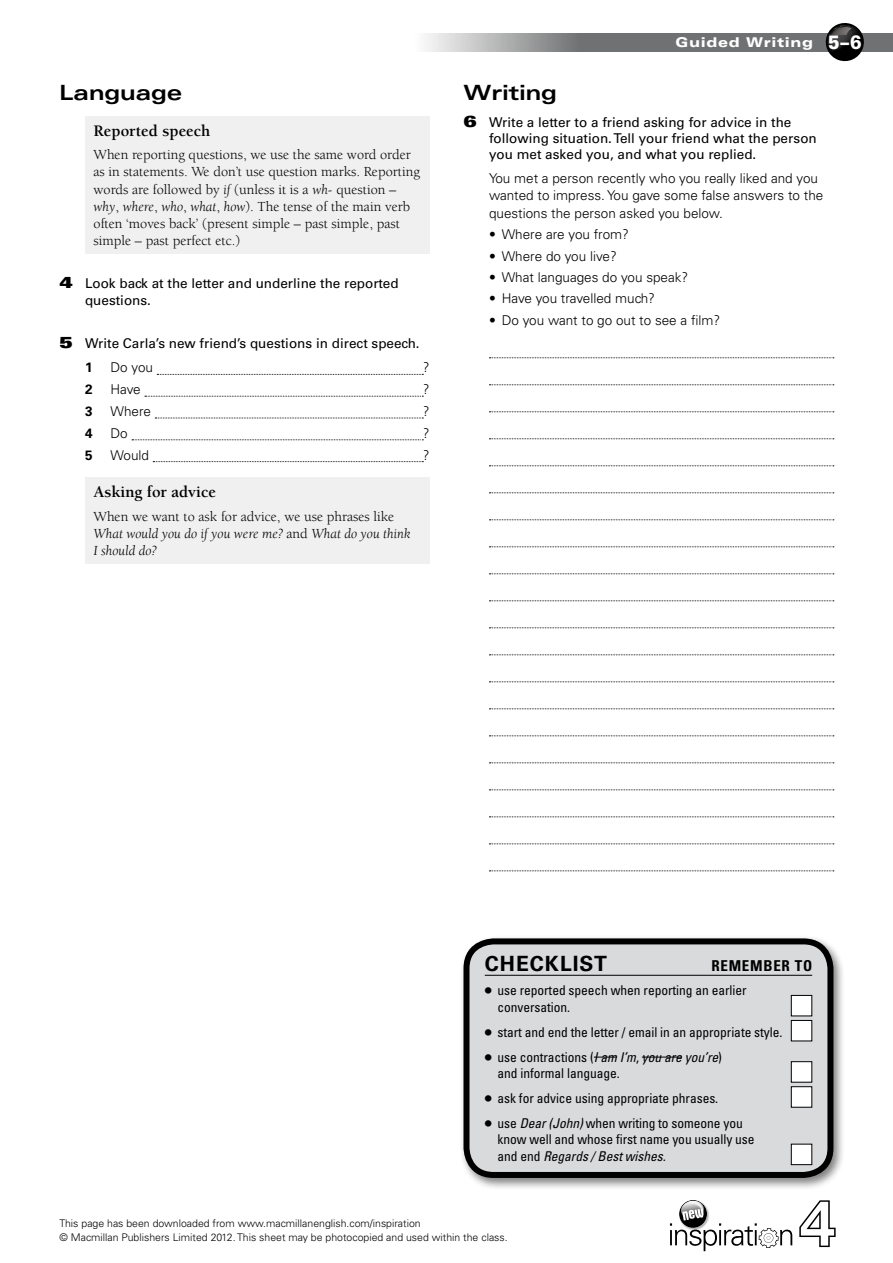
<style>
.page{position:relative;width:893px;height:1263px;background:#fff}
.page>*{position:absolute;margin:0;border:0;box-sizing:border-box;transform-origin:0 0}
.t1{font:66px "Helvetica Neue LT Std Bd Ou";color:#000}
.t2{font:700 expanded 21px "Univers LT Std";color:#000}
.t3{font:700 21px "Univers LT Std";letter-spacing:.05em;color:#000}
.t4{font:700 16.5px "Berkeley Std";color:#000}
.t5{font:700 condensed 15px "Univers LT Std";letter-spacing:.05em;color:#000}
.t6{font:14.25px/17.1px "Berkeley Std";color:#000}
.t7{font:italic 14.25px/17.1px "Berkeley Std";color:#000}
.t8{font:condensed 13.5px/16.5px "Univers LT Std";letter-spacing:-.005em;color:#000}
.t9{font:300 13.5px/17.5px "Univers LT Std";color:#000}
.t10{font:13.5px/16.2px "Univers LT Std";color:#000}
.t11{font:900 expanded 13.5px "Univers LT Std";letter-spacing:.05em;color:#fff}
.t12{font:700 13.5px "Univers LT Std";color:#000}
.t13{font:300 10.5px/14.1px "Univers LT Std";color:#000}
.s1{font-style:italic}
.s2{font-family:"Univers LT Std X Black Ex";font-size:15.75px}
.s3{font-weight:700}
.s4{font-style:normal}
.s5{font-stretch:normal;font-size:19.35px}
.s6{font-size:21px}
</style>
<div class="page">
<hr style="left:0;top:39px;width:1px;height:31px;background:#000">
<svg style="left:426px;top:33px;width:467px;height:19px;fill:#707172"></svg>
<svg style="left:826px;top:23px;width:38px;height:38px"></svg>
<hr style="left:892px;top:40px;width:1px;height:31px;background:#9c9e9f">
<svg style="left:670px;top:1200px;width:122px;height:51px"></svg>
<div style="left:459px;top:934px;width:387px;height:256px;background:#000;opacity:.5"></div>
<div style="left:466px;top:941px;width:364px;height:234px;background:#d9dadb;border-radius:27px"></div>
<div style="left:463px;top:938px;width:370px;height:240px;border:6px solid #000;border-radius:27px"></div>
<hr style="left:485px;top:975px;width:327px;height:1px;background:#000">
<div style="left:791px;top:995px;width:21px;height:21px;background:#fff"></div>
<div style="left:791px;top:995px;width:21px;height:21px;border:1px solid #000"></div>
<div style="left:791px;top:1020px;width:21px;height:21px;background:#fff"></div>
<div style="left:791px;top:1020px;width:21px;height:21px;border:1px solid #000"></div>
<svg style="left:594px;top:1057px;width:23px;height:1px"></svg>
<hr style="left:642px;top:1057px;width:40px;height:1px;background:#000">
<div style="left:791px;top:1062px;width:21px;height:20px;background:#fff"></div>
<div style="left:791px;top:1061px;width:21px;height:21px;border:1px solid #000"></div>
<div style="left:791px;top:1087px;width:21px;height:20px;background:#fff"></div>
<div style="left:791px;top:1086px;width:21px;height:21px;border:1px solid #000"></div>
<div style="left:791px;top:1144px;width:21px;height:21px;background:#fff"></div>
<div style="left:791px;top:1144px;width:21px;height:21px;border:1px solid #000"></div>
<svg style="left:157px;top:374px;width:266px;height:1px"></svg>
<svg style="left:145px;top:396px;width:278px;height:1px"></svg>
<svg style="left:155px;top:418px;width:268px;height:1px"></svg>
<svg style="left:132px;top:439px;width:291px;height:1px"></svg>
<svg style="left:153px;top:461px;width:270px;height:1px"></svg>
<div style="left:85px;top:116px;width:344px;height:137px;background:#f0f0f1"></div>
<div style="left:85px;top:477px;width:344px;height:86px;background:#f0f0f1"></div>
<svg style="left:489px;top:357px;width:345px;height:1px"></svg>
<svg style="left:489px;top:384px;width:345px;height:1px"></svg>
<svg style="left:489px;top:411px;width:345px;height:1px"></svg>
<svg style="left:489px;top:438px;width:345px;height:1px"></svg>
<svg style="left:489px;top:465px;width:345px;height:1px"></svg>
<svg style="left:489px;top:492px;width:345px;height:1px"></svg>
<svg style="left:489px;top:519px;width:345px;height:1px"></svg>
<svg style="left:489px;top:546px;width:345px;height:1px"></svg>
<svg style="left:489px;top:573px;width:345px;height:1px"></svg>
<svg style="left:489px;top:600px;width:345px;height:1px"></svg>
<svg style="left:489px;top:627px;width:345px;height:1px"></svg>
<svg style="left:489px;top:654px;width:345px;height:1px"></svg>
<svg style="left:489px;top:681px;width:345px;height:1px"></svg>
<svg style="left:489px;top:708px;width:345px;height:1px"></svg>
<svg style="left:489px;top:735px;width:345px;height:1px"></svg>
<svg style="left:489px;top:762px;width:345px;height:1px"></svg>
<svg style="left:489px;top:789px;width:345px;height:1px"></svg>
<svg style="left:489px;top:816px;width:345px;height:1px"></svg>
<svg style="left:489px;top:843px;width:345px;height:1px"></svg>
<svg style="left:489px;top:870px;width:345px;height:1px"></svg>
<h2 class="t2" style="left:60px;top:81px;width:124px">Language</h2>
<p class="t4" style="left:94px;top:122px;width:118px">Reported speech</p>
<p class="t6" style="left:94px;top:147px;width:328px">When reporting questions, we use the same word order as in statements. We don’t use question marks. Reporting words are followed by <span class="s1">if</span> (unless it is a <span class="s1">wh-</span> question – <span class="s1">why</span>, <span class="s1">where</span>, <span class="s1">who</span>, <span class="s1">what</span>, <span class="s1">how</span>). The tense of the main verb often ‘moves back’ (present simple – past simple, past simple – past perfect etc.)</p>
<p class="t10" style="left:85px;top:276px;width:315px;text-indent:-26px"><span class="s2">4</span> Look back at the letter and underline the reported questions.</p>
<p class="t10" style="left:85px;top:331px;width:336px;line-height:24.2px;text-indent:-26px"><span class="s2">5</span> Write Carla’s new friend’s questions in direct speech.<br><span class="s3">1</span></p>
<p class="t9" style="left:111px;top:359px;width:44px">Do you</p>
<p class="t9" style="left:423px;top:359px;width:8px">?</p>
<p class="t12" style="left:85px;top:381px;width:9px">2</p>
<p class="t9" style="left:111px;top:380px;width:32px">Have</p>
<p class="t9" style="left:423px;top:380px;width:8px">?</p>
<p class="t12" style="left:85px;top:403px;width:9px">3</p>
<p class="t9" style="left:111px;top:402px;width:42px">Where</p>
<p class="t9" style="left:423px;top:402px;width:8px">?</p>
<p class="t12" style="left:85px;top:425px;width:9px">4</p>
<p class="t9" style="left:111px;top:424px;width:19px">Do</p>
<p class="t9" style="left:423px;top:424px;width:8px">?</p>
<p class="t12" style="left:85px;top:447px;width:9px">5</p>
<p class="t9" style="left:111px;top:446px;width:40px">Would</p>
<p class="t9" style="left:423px;top:446px;width:8px">?</p>
<p class="t4" style="left:94px;top:483px;width:124px">Asking for advice</p>
<p class="t7" style="left:94px;top:508px;width:318px"><span class="s4">When we want to ask for advice, we use phrases like<br></span>What would you do if you were me? <span class="s4">and</span> What do you think<br>I should do?</p>
<p class="t11" style="left:675px;top:34px;width:188px">Guided Writing <span class="s5">5–6</span></p>
<h2 class="t2" style="left:463px;top:81px;width:95px">Writing</h2>
<p class="t10" style="left:489px;top:114px;width:329px;text-indent:-26px"><span class="s2">6</span> Write a letter to a friend asking for advice in the following situation. Tell your friend what the person you met asked you, and what you replied.</p>
<p class="t9" style="left:489px;top:169px;width:336px">You met a person recently who you really liked and you wanted to impress. You gave some false answers to the questions the person asked you below.</p>
<p class="t9" style="left:489px;top:226px;width:142px">• Where are you from?</p>
<p class="t9" style="left:489px;top:247px;width:129px">• Where do you live?</p>
<p class="t9" style="left:489px;top:269px;width:201px">• What languages do you speak?</p>
<p class="t9" style="left:489px;top:290px;width:168px">• Have you travelled much?</p>
<p class="t9" style="left:489px;top:311px;width:233px">• Do you want to go out to see a film?</p>
<h2 class="t3" style="left:485px;top:951px;width:124px">CHECKLIST</h2>
<p class="t5" style="left:711px;top:956px;width:102px">REMEMBER TO</p>
<p class="t8" style="left:497px;top:982px;width:250px;text-indent:-13px"><span class="s6">•</span> use reported speech when reporting an earlier conversation.</p>
<p class="t8" style="left:485px;top:1024px;width:299px"><span class="s6">•</span> start and end the letter / email in an appropriate style.</p>
<p class="t8" style="left:497px;top:1048px;width:226px;text-indent:-13px"><span class="s6">•</span> use contractions (<span class="s1">I am I’m</span>, <span class="s1">you are you’re</span>) and informal language.</p>
<p class="t8" style="left:485px;top:1090px;width:235px"><span class="s6">•</span> ask for advice using appropriate phrases.</p>
<p class="t8" style="left:497px;top:1115px;width:259px;text-indent:-13px"><span class="s6">•</span> use <span class="s1">Dear (John)</span> when writing to someone you know well and whose first name you usually use and end <span class="s1">Regards / Best wishes.</span></p>
<p class="t13" style="left:60px;top:1216px;width:450px">This page has been downloaded from www.macmillanenglish.com/inspiration<br>© Macmillan Publishers Limited 2012. This sheet may be photocopied and used within the class.</p>
<h1 class="t1" style="left:797px;top:1181px;width:43px">4</h1>
</div>
